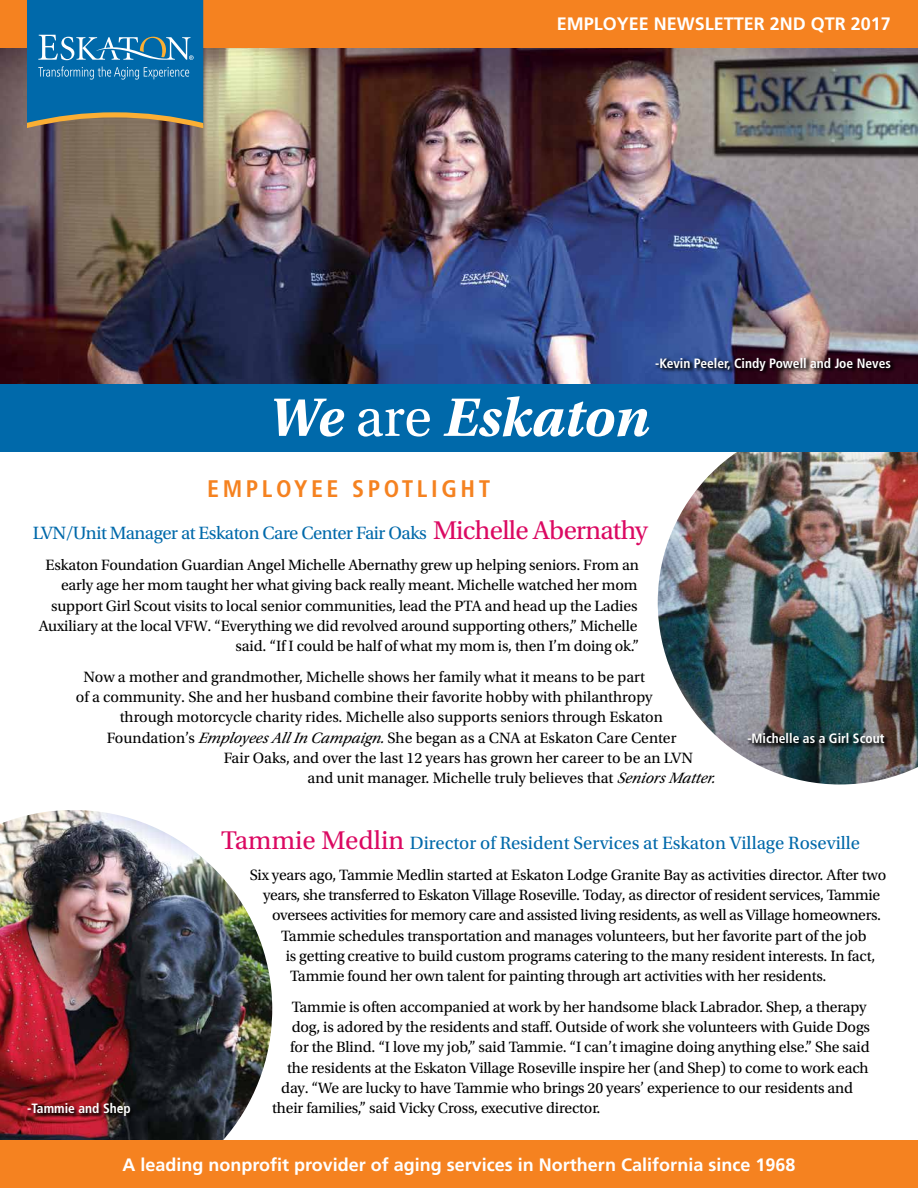
<style>
.page{position:relative;width:918px;height:1188px;background:#fff}
.page>*{position:absolute;margin:0;border:0;box-sizing:border-box;transform-origin:0 0}
.t1{font:italic 700 57px "Utopia Std";color:#fff}
.t2{font:700 condensed 24px "Frutiger LT Std";letter-spacing:.15em;color:#f58220}
.t3{font:18.75px "Utopia Std";letter-spacing:-.005em;color:#0069aa}
.t4{font:18.75px "Utopia Std";letter-spacing:-.025em;color:#0069aa}
.t5{font:700 18px "Frutiger LT Std";color:#fff}
.t6{font:15.75px/20.2px "Utopia Std";letter-spacing:-.01em;color:#000;text-align:right}
.t7{font:700 condensed 13.5px "Frutiger LT Std";color:#fff}
.s1{font-weight:400;font-style:normal}
.s2{font-size:27px;color:#db0962}
.s3{font-style:italic}
</style>
<div class="page">
<img style="left:0;top:810px;width:272px;height:330px">
<img style="left:658px;top:452px;width:260px;height:332px">
<div style="left:27px;top:1102px;width:109px;height:19px;background:#000;opacity:.8"></div>
<div style="left:747px;top:732px;width:143px;height:17px;background:#000;opacity:.8"></div>
<img style="left:0;top:47px;width:918px;height:338px">
<div style="left:0;top:385px;width:918px;height:67px;background:#0069aa"></div>
<div style="left:0;top:0;width:918px;height:47px;background:#f58220"></div>
<div style="left:0;top:1140px;width:918px;height:48px;background:#f58220"></div>
<div style="left:655px;top:357px;width:241px;height:19px;background:#000;opacity:.8"></div>
<svg style="left:27px;top:0;width:176px;height:128px;background:#1f74a4"></svg>
<p class="t5" style="left:557px;top:14px;width:336px">EMPLOYEE NEWSLETTER 2ND QTR 2017</p>
<p class="t7" style="left:655px;top:355px;width:237px">-Kevin Peeler, Cindy Powell and Joe Neves</p>
<h1 class="t1" style="left:269px;top:384px;width:382px">We <span class="s1">are</span> Eskaton</h1>
<h2 class="t2" style="left:207px;top:474px;width:285px">EMPLOYEE SPOTLIGHT</h2>
<p class="t4" style="left:33px;top:523px;width:617px">LVN/Unit Manager at Eskaton Care Center Fair Oaks <span class="s2">Michelle Abernathy</span></p>
<p class="t6" style="left:39px;top:555px;width:602px">Eskaton Foundation Guardian Angel Michelle Abernathy grew up helping seniors. From an early age her mom taught her what giving back really meant. Michelle watched her mom support Girl Scout visits to local senior communities, lead the PTA and head up the Ladies Auxiliary at the local VFW. “Everything we did revolved around supporting others,” Michelle said. “If I could be half of what my mom is, then I’m doing ok.”</p>
<p class="t6" style="left:84px;top:667px;width:563px">Now a mother and grandmother, Michelle shows her family what it means to be part</p>
<p class="t6" style="left:76px;top:687px;width:578px">of a community. She and her husband combine their favorite hobby with philanthropy</p>
<p class="t6" style="left:120px;top:707px;width:545px">through motorcycle charity rides. Michelle also supports seniors through Eskaton</p>
<p class="t6" style="left:107px;top:728px;width:571px">Foundation’s <span class="s3">EmployeesAll In Campaign.</span>She began as a CNA at Eskaton Care Center</p>
<p class="t6" style="left:224px;top:748px;width:471px">Fair Oaks, and over the last 12 years has grown her career to be an LVN</p>
<p class="t6" style="left:308px;top:768px;width:413px">and unit manager. Michelle truly believes that <span class="s3">SeniorsMatter.</span></p>
<p class="t7" style="left:747px;top:730px;width:139px">-Michelle as a Girl Scout</p>
<p class="t3" style="left:221px;top:833px;width:640px"><span class="s2">Tammie Medlin</span> Director of Resident Services at Eskaton Village Roseville</p>
<p class="t6" style="left:250px;top:865px;width:638px">Six years ago, Tammie Medlin started at Eskaton Lodge Granite Bay as activities director. After two</p>
<p class="t6" style="left:263px;top:885px;width:619px">years, she transferred to Eskaton Village Roseville. Today, as director of resident services, Tammie</p>
<p class="t6" style="left:272px;top:905px;width:610px">oversees activities for memory care and assisted living residents, as well as Village homeowners.</p>
<p class="t6" style="left:281px;top:926px;width:587px">Tammie schedules transportation and manages volunteers, but her favorite part of the job</p>
<p class="t6" style="left:286px;top:946px;width:591px">is getting creative to build custom programs catering to the many resident interests. In fact,</p>
<p class="t6" style="left:290px;top:966px;width:538px">Tammie found her own talent for painting through art activities with her residents.</p>
<p class="t6" style="left:292px;top:997px;width:576px">Tammie is often accompanied at work by her handsome black Labrador. Shep, a therapy</p>
<p class="t6" style="left:292px;top:1017px;width:580px">dog, is adored by the residents and staff. Outside of work she volunteers with Guide Dogs</p>
<p class="t6" style="left:290px;top:1037px;width:581px">for the Blind. “I love my job,” said Tammie. “I can’t imagine doing anything else.” She said</p>
<p class="t6" style="left:287px;top:1058px;width:583px">the residents at the Eskaton Village Roseville inspire her (and Shep) to come to work each</p>
<p class="t6" style="left:281px;top:1078px;width:573px">day. “We are lucky to have Tammie who brings 20 years’ experience to our residents and</p>
<p class="t7" style="left:27px;top:1100px;width:105px">-Tammie and Shep</p>
<p class="t6" style="left:272px;top:1098px;width:330px">their families,” said Vicky Cross, executive director.</p>
<p class="t5" style="left:122px;top:1154px;width:675px">A leading nonprofit provider of aging services in Northern California since 1968</p>
</div>
